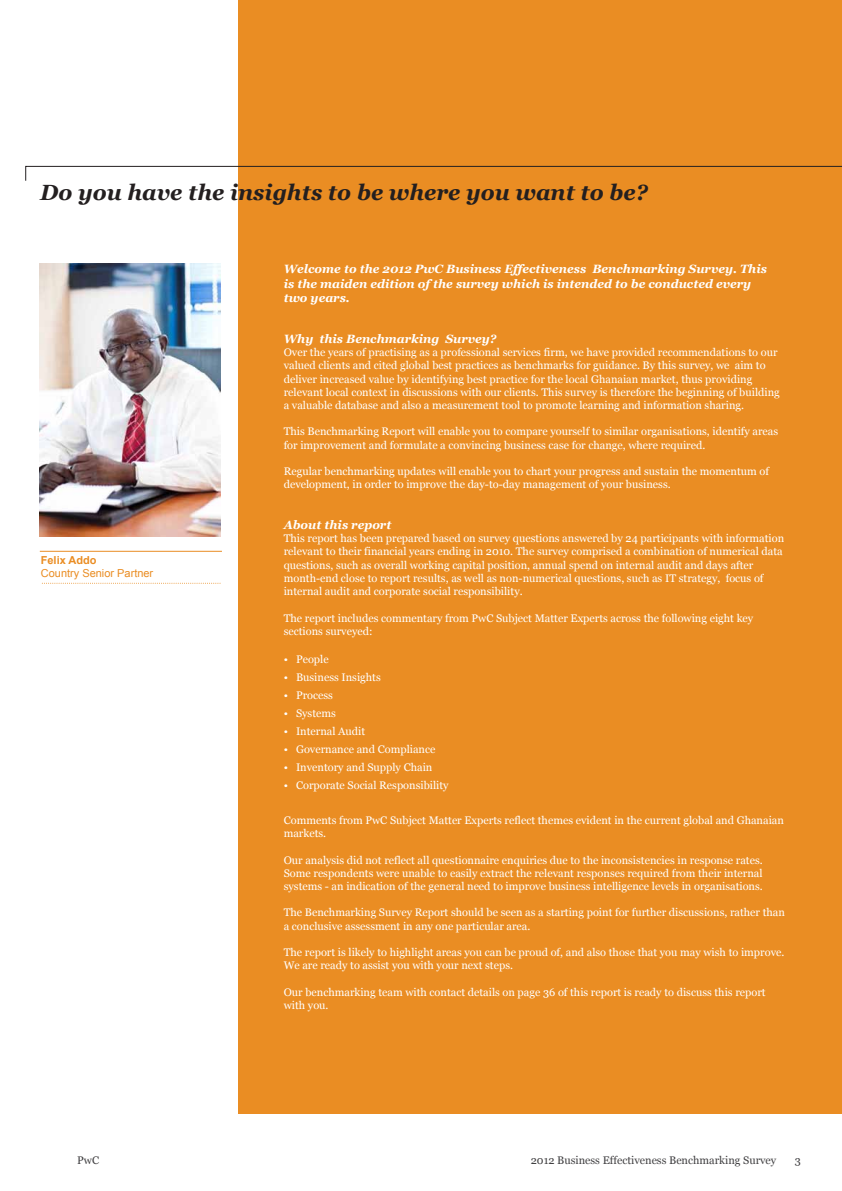
<style>
.page{position:relative;width:842px;height:1191px;background:#fff}
.page>*{position:absolute;margin:0;border:0;box-sizing:border-box;transform-origin:0 0}
.t1{font:italic 700 22px "Georgia";color:#231f20}
.t2{font:italic 700 12px/14.4px "Georgia";color:#fff}
.t3{font:11px/13.2px "Georgia";color:#fff}
.t4{font:11px "Georgia";color:#414042}
.t5{font:11px "Arial";color:#ea8d23}
.t6{font:700 11px "Arial";color:#ea8d23}
</style>
<div class="page">
<div style="left:239px;top:0;width:603px;height:1113px;background:#ea8d23"></div>
<hr style="left:40px;top:551px;width:182px;height:1px;background:#e98d23">
<svg style="left:42px;top:583px;width:178px;height:1px"></svg>
<svg style="left:25px;top:165px;width:817px;height:17px"></svg>
<img style="left:39px;top:263px;width:181px;height:273px">
<h1 class="t1" style="left:40px;top:180px;width:609px">Do you have the insights to be where you want to be?</h1>
<p class="t6" style="left:41px;top:553px;width:57px">Felix Addo</p>
<p class="t5" style="left:41px;top:566px;width:114px">Country Senior Partner</p>
<p class="t4" style="left:77px;top:1154px;width:23px">PwC</p>
<p class="t2" style="left:284px;top:262px;width:485px">Welcome to the 2012 PwC Business Effectiveness Benchmarking Survey. This is the maiden edition of the survey which is intended to be conducted every two years.</p>
<p class="t2" style="left:284px;top:331px;width:214px">Why this Benchmarking Survey?</p>
<p class="t3" style="left:284px;top:346px;width:498px">Over the years of practising as a professional services firm, we have provided recommendations to our valued clients and cited global best practices as benchmarks for guidance. By this survey, we aim to deliver increased value by identifying best practice for the local Ghanaian market, thus providing relevant local context in discussions with our clients. This survey is therefore the beginning of building a valuable database and also a measurement tool to promote learning and information sharing.</p>
<p class="t3" style="left:284px;top:425px;width:496px">This Benchmarking Report will enable you to compare yourself to similar organisations, identify areas for improvement and formulate a convincing business case for change, where required.</p>
<p class="t3" style="left:284px;top:464px;width:487px">Regular benchmarking updates will enable you to chart your progress and sustain the momentum of development, in order to improve the day-to-day management of your business.</p>
<p class="t2" style="left:284px;top:517px;width:109px">About this report</p>
<p class="t3" style="left:284px;top:532px;width:502px">This report has been prepared based on survey questions answered by 24 participants with information relevant to their financial years ending in 2010. The survey comprised a combination of numerical data questions, such as overall working capital position, annual spend on internal audit and days after month-end close to report results, as well as non-numerical questions, such as IT strategy, focus of internal audit and corporate social responsibility.</p>
<p class="t3" style="left:284px;top:611px;width:471px">The report includes commentary from PwC Subject Matter Experts across the following eight key sections surveyed:</p>
<p class="t3" style="left:284px;top:653px;width:46px">• People</p>
<p class="t3" style="left:284px;top:671px;width:99px">• Business Insights</p>
<p class="t3" style="left:284px;top:689px;width:51px">• Process</p>
<p class="t3" style="left:284px;top:707px;width:54px">• Systems</p>
<p class="t3" style="left:284px;top:725px;width:83px">• Internal Audit</p>
<p class="t3" style="left:284px;top:743px;width:153px">• Governance and Compliance</p>
<p class="t3" style="left:284px;top:761px;width:150px">• Inventory and Supply Chain</p>
<p class="t3" style="left:284px;top:779px;width:166px">• Corporate Social Responsibility</p>
<p class="t3" style="left:284px;top:813px;width:502px">Comments from PwC Subject Matter Experts reflect themes evident in the current global and Ghanaian markets.</p>
<p class="t3" style="left:284px;top:853px;width:481px;text-align:justify">Our analysis did not reflect all questionnaire enquiries due to the inconsistencies in response rates.<br>Some respondents were unable to easily extract the relevant responses required from their internal systems - an indication of the general need to improve business intelligence levels in organisations.</p>
<p class="t3" style="left:284px;top:906px;width:503px">The Benchmarking Survey Report should be seen as a starting point for further discussions, rather than a conclusive assessment in any one particular area.</p>
<p class="t3" style="left:284px;top:945px;width:502px">The report is likely to highlight areas you can be proud of, and also those that you may wish to improve.<br>We are ready to assist you with your next steps.</p>
<p class="t3" style="left:284px;top:985px;width:483px">Our benchmarking team with contact details on page 36 of this report is ready to discuss this report with you.</p>
<p class="t4" style="left:531px;top:1154px;width:247px">2012 Business Effectiveness Benchmarking Survey</p>
<p class="t4" style="left:795px;top:1154px;width:8px">3</p>
</div>
